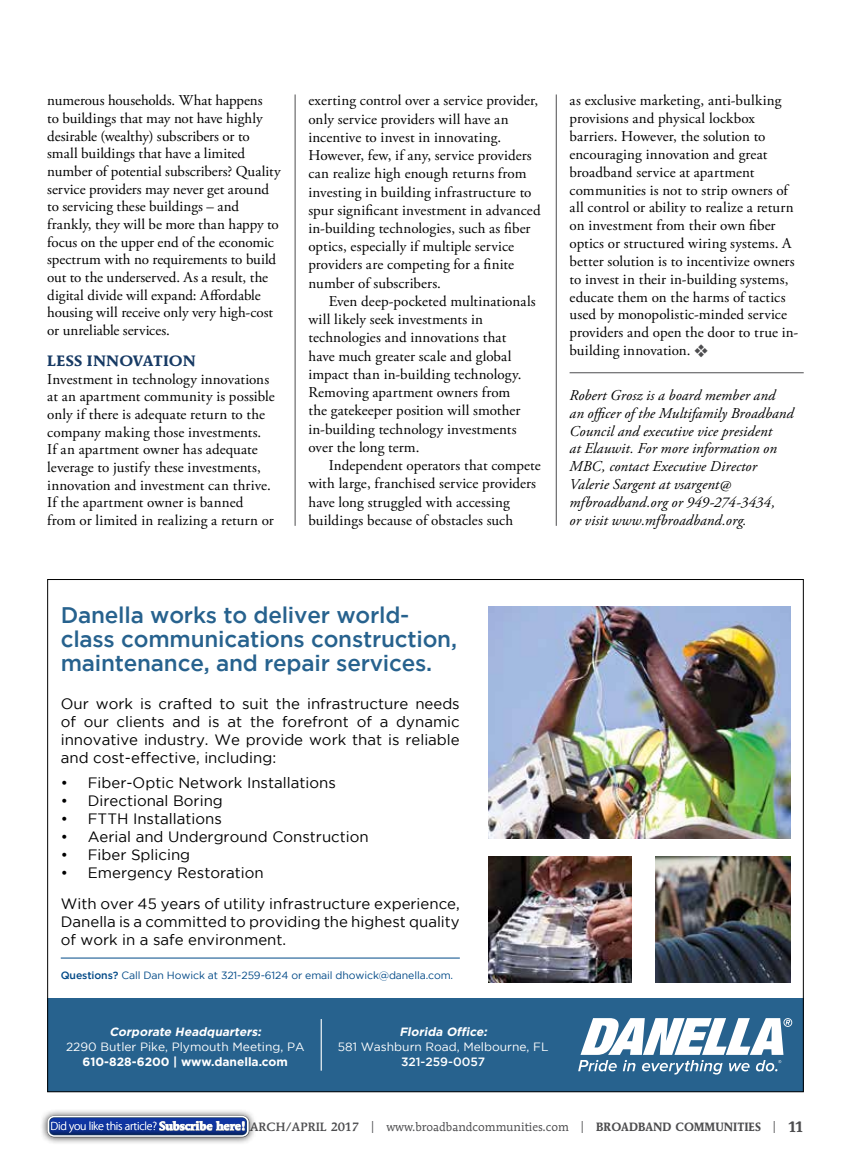
<style>
.page{position:relative;width:851px;height:1161px;background:#fff}
.page>*{position:absolute;margin:0;border:0;box-sizing:border-box;transform-origin:0 0}
.t1{font:500 22.5px/24px "Gotham";letter-spacing:-.01em;color:#27628e}
.t2{font:15px/17.7px "Adobe Garamond Pro";letter-spacing:.005em;color:#000}
.t3{font:15px/18px "Gotham";color:#000}
.t4{font:italic 15px/17.9px "Adobe Garamond Pro";letter-spacing:.005em;color:#000}
.t5{font:700 15px "AT Mendoza Roman";letter-spacing:.005em;color:#173a64}
.t6{font:12px "AT Mendoza Roman";color:#4d4d4f}
.t7{font:12px "Gotham";color:#fff}
.t8{font:italic 700 12px "Gotham";color:#fff}
.t9{font:300 12px "Myriad Pro";letter-spacing:-.02em;color:#fff}
.t10{font:700 12px "Gotham";color:#fff}
.t11{font:500 12px "Gotham";color:#fff}
.t12{font:10.5px "Gotham";letter-spacing:-.01em;color:#004987}
.s1{color:#4d4d4f}
.s2{font-weight:500}
.s3{font-weight:700}
.s4{font-weight:700;font-size:15px}
.s5{font-family:"AT Mendoza Roman";font-weight:700}
</style>
<div class="page">
<hr style="left:556px;top:94px;width:1px;height:432px;background:#4d4d4f">
<hr style="left:295px;top:94px;width:1px;height:432px;background:#4d4d4f">
<hr style="left:569px;top:373px;width:234px;height:1px;background:#4d4d4f">
<img style="left:488px;top:606px;width:302px;height:232px">
<div style="left:47px;top:999px;width:756px;height:93px;background:#27628e"></div>
<img style="left:488px;top:856px;width:144px;height:126px">
<img style="left:655px;top:856px;width:135px;height:126px">
<svg style="left:578px;top:1018px;width:214px;height:57px"></svg>
<hr style="left:320px;top:1019px;width:2px;height:52px;background:#fff">
<hr style="left:61px;top:958px;width:399px;height:1px;background:#004987">
<div style="left:39px;top:1108px;width:218px;height:37px;background:#000;opacity:.75"></div>
<svg style="left:47px;top:1116px;width:202px;height:21px"></svg>
<svg style="left:49px;top:1117px;width:198px;height:18px;background:#264494"></svg>
<p class="t2" style="left:47px;top:92px;width:235px">numerous households. What happens<br>to buildings that may not have highly desirable (wealthy) subscribers or to small buildings that have a limited number of potential subscribers? Quality service providers may never get around to servicing these buildings – and frankly, they will be more than happy to focus on the upper end of the economic spectrum with no requirements to build out to the underserved. As a result, the digital divide will expand: Affordable housing will receive only very high-cost or unreliable services.</p>
<p class="t5" style="left:47px;top:351px;width:150px">LESS INNOVATION</p>
<p class="t2" style="left:47px;top:371px;width:229px">Investment in technology innovations at an apartment community is possible only if there is adequate return to the company making those investments.<br>If an apartment owner has adequate leverage to justify these investments, innovation and investment can thrive.<br>If the apartment owner is banned from or limited in realizing a return or</p>
<p class="t2" style="left:308px;top:92px;width:234px;line-height:18.3px">exerting control over a service provider, only service providers will have an incentive to invest in innovating.<br>However, few, if any, service providers can realize high enough returns from investing in building infrastructure to spur significant investment in advanced in-building technologies, such as fiber optics, especially if multiple service providers are competing for a finite number of subscribers.</p>
<p class="t2" style="left:308px;top:293px;width:229px;line-height:18.3px;text-indent:20px">Even deep-pocketed multinationals will likely seek investments in technologies and innovations that have much greater scale and global impact than in-building technology.<br>Removing apartment owners from<br>the gatekeeper position will smother in-building technology investments over the long term.</p>
<p class="t2" style="left:308px;top:457px;width:234px;line-height:18.3px;text-indent:20px">Independent operators that compete with large, franchised service providers have long struggled with accessing buildings because of obstacles such</p>
<p class="t2" style="left:569px;top:92px;width:230px">as exclusive marketing, anti-bulking provisions and physical lockbox barriers. However, the solution to encouraging innovation and great broadband service at apartment communities is not to strip owners of all control or ability to realize a return on investment from their own fiber optics or structured wiring systems. A better solution is to incentivize owners to invest in their in-building systems, educate them on the harms of tactics used by monopolistic-minded service providers and open the door to true in&shy;building innovation. <span class="s1">❖</span></p>
<p class="t4" style="left:569px;top:387px;width:226px">Robert Grosz is a board member and<br>an officer of the Multifamily Broadband Council and executive vice president<br>at Elauwit. For more information on MBC, contact Executive Director Valerie Sargent at vsargent@ mfbroadband.org or 949-274-3434,<br>or visit www.mfbroadband.org.</p>
<h1 class="t1" style="left:61px;top:602px;width:398px">Danella works to deliver world&shy;class communications construction, maintenance, and repair services.</h1>
<p class="t3" style="left:61px;top:694px;width:400px;text-align:justify">Our work is crafted to suit the infrastructure needs of our clients and is at the forefront of a dynamic innovative industry. We provide work that is reliable and cost-effective, including:</p>
<p class="t3" style="left:61px;top:773px;width:276px">• Fiber-Optic Network Installations</p>
<p class="t3" style="left:61px;top:791px;width:164px">• Directional Boring</p>
<p class="t3" style="left:61px;top:809px;width:162px">• FTTH Installations</p>
<p class="t3" style="left:61px;top:827px;width:309px">• Aerial and Underground Construction</p>
<p class="t3" style="left:61px;top:845px;width:131px">• Fiber Splicing</p>
<p class="t3" style="left:61px;top:856px;width:400px;line-height:31.5px">• Emergency Restoration<br>With over 45 years of utility infrastructure experience,</p>
<p class="t3" style="left:61px;top:913px;width:400px">Danella is a committed to providing the highest quality of work in a safe environment.</p>
<p class="t12" style="left:61px;top:969px;width:394px"><span class="s2">Questions?</span> Call Dan Howick at 321-259-6124 or email dhowick@danella.com.</p>
<p class="t8" style="left:110px;top:1024px;width:155px">Corporate Headquarters:</p>
<p class="t7" style="left:66px;top:1040px;width:240px">2290 Butler Pike, Plymouth Meeting, PA</p>
<p class="t10" style="left:83px;top:1054px;width:207px">610-828-6200 | www.danella.com</p>
<p class="t8" style="left:399px;top:1025px;width:91px">Florida Office:</p>
<p class="t7" style="left:338px;top:1040px;width:212px">581 Washburn Road, Melbourne, FL</p>
<p class="t11" style="left:401px;top:1055px;width:86px">321-259-0057</p>
<p class="t6" style="left:238px;top:1120px;width:567px"><span class="s2">MARCH/APRIL 2017</span> | www.broadbandcommunities.com | <span class="s3">BROADBAND COMMUNITIES</span> | <span class="s4">11</span></p>
<p class="t9" style="left:51px;top:1119px;width:197px">Did you like this article? <span class="s5">Subscribe here!</span></p>
</div>
